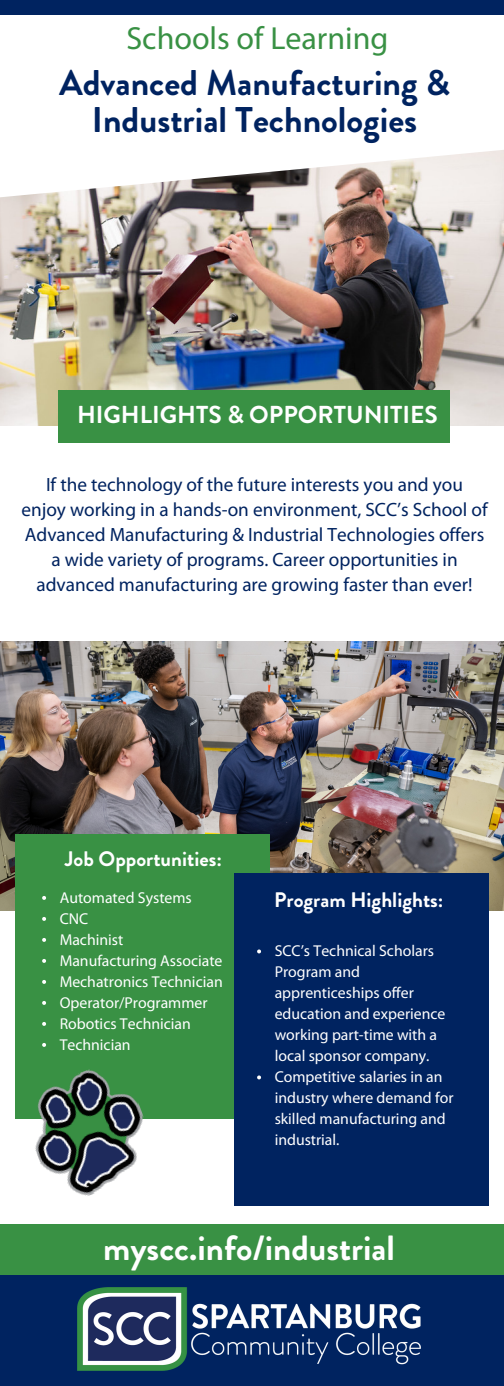
<style>
.page{position:relative;width:504px;height:1386px;background:#fff}
.page>*{position:absolute;margin:0;border:0;box-sizing:border-box;transform-origin:0 0}
.t1{font:700 35.7px/36.8px "Brandon Grotesque";color:#002360;text-align:center}
.t2{font:700 35px "Brandon Grotesque";color:#fff}
.t3{font:32.02px "Myriad Pro";color:#399144}
.t4{font:700 24.5px "Brandon Grotesque";color:#fff}
.t5{font:700 21px "Brandon Grotesque";color:#fff}
.t6{font:19.25px/24.8px "Myriad Pro";color:#002360;text-align:center}
.t7{font:15.75px/21px "Myriad Pro";color:#fff}
</style>
<div class="page">
<img style="left:0;top:208px;width:504px;height:218px">
<div style="left:0;top:1224px;width:504px;height:141px;background:#399144"></div>
<div style="left:0;top:1275px;width:504px;height:111px;background:#002360"></div>
<svg style="left:0;top:150px;width:504px;height:58px"></svg>
<img style="left:78px;top:1288px;width:342px;height:82px">
<div style="left:59px;top:390px;width:391px;height:53px;background:#399144"></div>
<div style="left:0;top:0;width:504px;height:14px;background:#002360"></div>
<img style="left:0;top:641px;width:504px;height:269px">
<div style="left:16px;top:834px;width:254px;height:285px;background:#399144"></div>
<div style="left:234px;top:873px;width:254px;height:332px;background:#002360"></div>
<img style="left:35px;top:1069px;width:109px;height:127px">
<svg style="left:257px;top:949px;width:4px;height:4px"></svg>
<svg style="left:257px;top:1075px;width:4px;height:4px"></svg>
<svg style="left:42px;top:896px;width:4px;height:4px"></svg>
<svg style="left:42px;top:917px;width:4px;height:4px"></svg>
<svg style="left:42px;top:938px;width:4px;height:4px"></svg>
<svg style="left:42px;top:959px;width:4px;height:4px"></svg>
<svg style="left:42px;top:980px;width:4px;height:4px"></svg>
<svg style="left:42px;top:1001px;width:4px;height:4px"></svg>
<svg style="left:42px;top:1022px;width:4px;height:4px"></svg>
<svg style="left:42px;top:1043px;width:4px;height:4px"></svg>
<p class="t3" style="left:127px;top:25px;width:263px">Schools of Learning</p>
<p class="t1" style="left:59px;top:65px;width:393px">Advanced Manufacturing &amp;<br>Industrial Technologies</p>
<p class="t4" style="left:77px;top:397px;width:362px">HIGHLIGHTS &amp; OPPORTUNITIES</p>
<p class="t6" style="left:46px;top:474px;width:418px">If the technology of the future interests you and you</p>
<p class="t6" style="left:21px;top:499px;width:468px">enjoy working in a hands-on environment, SCC’s School of Advanced Manufacturing &amp; Industrial Technologies offers a wide variety of programs. Career opportunities in advanced manufacturing are growing faster than ever!</p>
<p class="t5" style="left:65px;top:844px;width:159px">Job Opportunities:</p>
<p class="t7" style="left:60px;top:888px;width:134px">Automated Systems</p>
<p class="t7" style="left:60px;top:909px;width:30px">CNC</p>
<p class="t7" style="left:60px;top:930px;width:65px">Machinist</p>
<p class="t7" style="left:60px;top:951px;width:164px">Manufacturing Associate</p>
<p class="t7" style="left:60px;top:972px;width:165px">Mechatronics Technician</p>
<p class="t7" style="left:60px;top:993px;width:149px">Operator/Programmer</p>
<p class="t7" style="left:60px;top:1014px;width:133px">Robotics Technician</p>
<p class="t7" style="left:60px;top:1035px;width:73px">Technician</p>
<p class="t5" style="left:274px;top:885px;width:171px">Program Highlights:</p>
<p class="t7" style="left:275px;top:942px;width:172px">SCC’s Technical Scholars<br>Program and apprenticeships offer education and experience working part-time with a local sponsor company.</p>
<p class="t7" style="left:275px;top:1068px;width:180px">Competitive salaries in an industry where demand for skilled manufacturing and industrial.</p>
<p class="t2" style="left:103px;top:1224px;width:293px">myscc.info/industrial</p>
</div>
